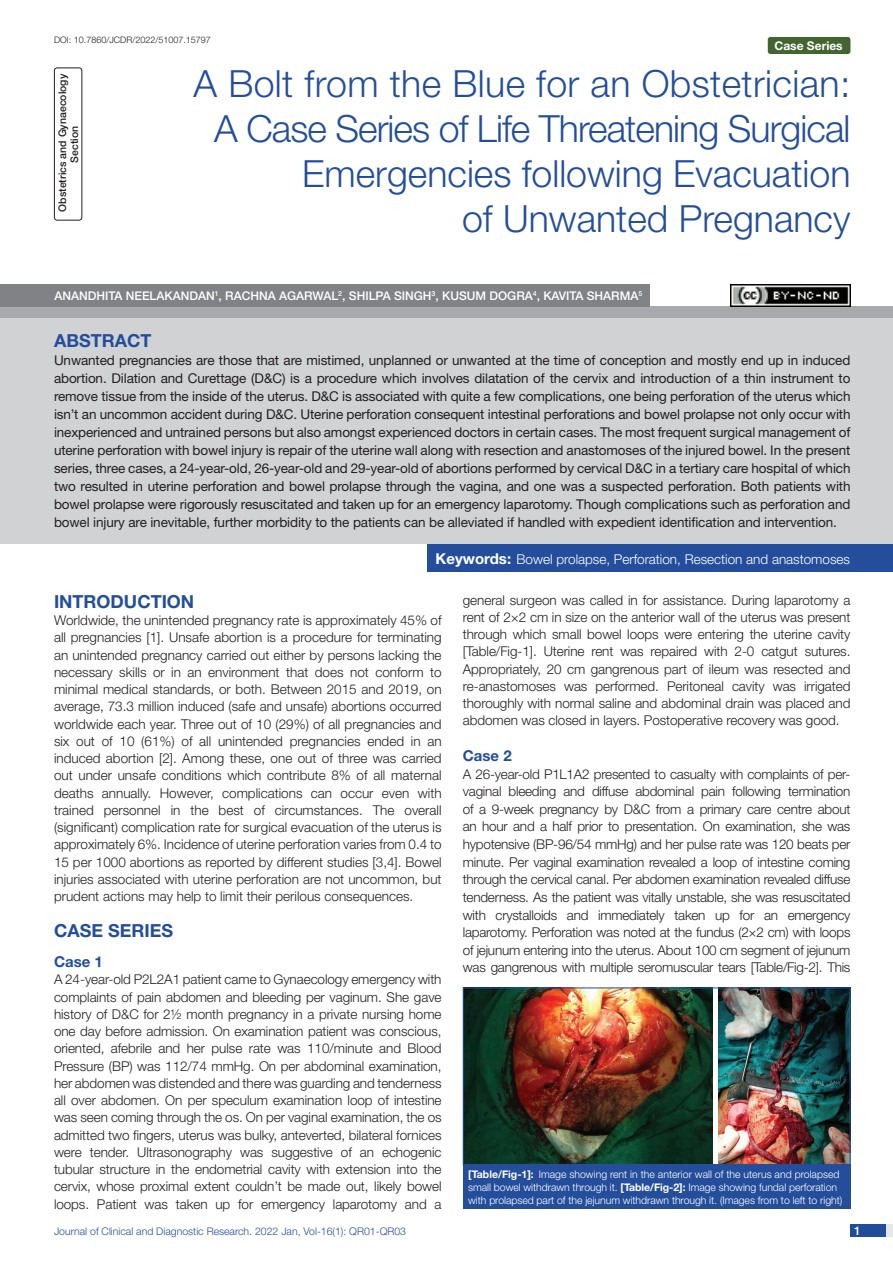
<style>
.page{position:relative;width:893px;height:1263px;background:#fff}
.page>*{position:absolute;margin:0;border:0;box-sizing:border-box;transform-origin:0 0}
.t1{font:300 37.5px/45px "Helvetica Neue";color:#244e9b;text-align:right}
.Heading{font:700 18px "Helvetica Neue";color:#244e9b}
.Abstract_head{font:700 18px "Helvetica Neue";color:#244e9b}
.HEAD_2{font:700 15px "Helvetica Neue";color:#244e9b}
.Body_text{font:300 13.5px/17.2px "Helvetica Neue";letter-spacing:-.005em;color:#231f20;text-align:justify}
.Body_text-2{font:13.5px/18px "Helvetica Neue";letter-spacing:-.01em;color:#231f20;text-align:justify}
.Key_words{font:300 13.5px "Helvetica Neue";color:#fff}
.Author{font:500 12px "Helvetica Neue";color:#fff}
.t2{font:700 12px "Helvetica Neue";color:#fff}
.TABLE_FIG{font:300 10.5px/12.6px "Helvetica Neue";letter-spacing:-.005em;color:#fff}
.t3{font:300 10.5px "Helvetica Neue";color:#244e9b}
.section{font:500 10.5px/12px "Helvetica Neue";color:#231f20;text-align:center}
.DOI{font:300 9px "Helvetica Neue";color:#231f20}
.s1{font-weight:700;font-size:15px}
.s2{font-weight:700}
</style>
<div class="page">
<div style="left:850px;top:1224px;width:43px;height:13px;background:#e6e7e9"></div>
<div style="left:850px;top:1224px;width:35px;height:13px;background:#214c99"></div>
<div style="left:768px;top:37px;width:82px;height:17px;background:#42652f;border-radius:3px"></div>
<div style="left:54px;top:67px;width:28px;height:153px;border:1px solid #231f20;border-radius:3px"></div>
<div style="left:0;top:307px;width:893px;height:12px;background:#a8a9ad"></div>
<div style="left:0;top:284px;width:650px;height:23px;background:#808285"></div>
<div style="left:0;top:319px;width:893px;height:225px;background:#d1d2d4"></div>
<div style="left:428px;top:544px;width:465px;height:28px;background:#244e9b"></div>
<img style="left:730px;top:284px;width:120px;height:23px">
<img style="left:718px;top:989px;width:130px;height:174px">
<img style="left:465px;top:989px;width:248px;height:174px">
<div style="left:463px;top:987px;width:387px;height:178px;border:1px solid #244e9b"></div>
<div style="left:463px;top:1165px;width:387px;height:44px;background:#244e9b"></div>
<p class="DOI" style="left:54px;top:35px;width:158px">DOI: 10.7860/JCDR/2022/51007.15797</p>
<p class="t2" style="left:774px;top:38px;width:70px">Case Series</p>
<p class="section" style="left:56px;top:212px;width:139px;rotate:-90deg">OBSTETRICS AND GYNAECOLOGY<br>SECTION</p>
<p class="t1" style="left:194px;top:60px;width:658px">A Bolt from the Blue for an Obstetrician:<br>A Case Series of Life Threatening Surgical Emergencies following Evacuation<br>of Unwanted Pregnancy</p>
<p class="Author" style="left:54px;top:289px;width:242px">ANANDHITA NEELAKANDAN<sup>1</sup>, RACHNA AGAR</p>
<p class="Author" style="left:312px;top:289px;width:187px">WAL<sup>2</sup>, SHILPA SINGH<sup>3</sup>, KUSUM DOGRA</p>
<p class="Author" style="left:533px;top:289px;width:111px"><sup>4</sup>, KAVITA SHARMA<sup>5</sup></p>
<p class="Abstract_head" style="left:54px;top:329px;width:99px">ABSTRACT</p>
<p class="Body_text-2" style="left:54px;top:351px;width:798px">Unwanted pregnancies are those that are mistimed, unplanned or unwanted at the time of conception and mostly end up in induced abortion. Dilation and Curettage (D&amp;C) is a procedure which involves dilatation of the cervix and introduction of a thin instrument to remove tissue from the inside of the uterus. D&amp;C is associated with quite a few complications, one being perforation of the uterus which isn’t an uncommon accident during D&amp;C. Uterine perforation consequent intestinal perforations and bowel prolapse not only occur with inexperienced and untrained persons but also amongst experienced doctors in certain cases. The most frequent surgical management of uterine perforation with bowel injury is repair of the uterine wall along with resection and anastomoses of the injured bowel. In the present series, three cases, a 24-year-old, 26-year-old and 29-year-old of abortions performed by cervical D&amp;C in a tertiary care hospital of which two resulted in uterine perforation and bowel prolapse through the vagina, and one was a suspected perforation. Both patients with bowel prolapse were rigorously resuscitated and taken up for an emergency laparotomy. Though complications such as perforation and bowel injury are inevitable, further morbidity to the patients can be alleviated if handled with expedient identification and intervention.</p>
<p class="Key_words" style="left:436px;top:551px;width:416px"><span class="s1">Keywords:</span> Bowel prolapse, Perforation, Resection and anastomoses</p>
<p class="Heading" style="left:54px;top:590px;width:142px">INTRODUCTION</p>
<p class="Body_text" style="left:54px;top:611px;width:389px">Worldwide, the unintended pregnancy rate is approximately 45% of all pregnancies [1]. Unsafe abortion is a procedure for terminating an unintended pregnancy carried out either by persons lacking the necessary skills or in an environment that does not conform to minimal medical standards, or both. Between 2015 and 2019, on average, 73.3 million induced (safe and unsafe) abortions occurred worldwide each year. Three out of 10 (29%) of all pregnancies and six out of 10 (61%) of all unintended pregnancies ended in an induced abortion [2]. Among these, one out of three was carried out under unsafe conditions which contribute 8% of all maternal deaths annually. However, complications can occur even with trained personnel in the best of circumstances. The overall (significant) complication rate for surgical evacuation of the uterus is approximately 6%. Incidence of uterine perforation varies from 0.4 to 15 per 1000 abortions as reported by different studies [3,4]. Bowel injuries associated with uterine perforation are not uncommon, but prudent actions may help to limit their perilous consequences.</p>
<p class="Heading" style="left:54px;top:919px;width:121px">CASE SERIES</p>
<p class="HEAD_2" style="left:54px;top:952px;width:50px">Case 1</p>
<p class="Body_text" style="left:54px;top:971px;width:389px">A 24-year-old P2L2A1 patient came to Gynaecology emergency with complaints of pain abdomen and bleeding per vaginum. She gave history of D&amp;C for 2½ month pregnancy in a private nursing home one day before admission. On examination patient was conscious, oriented, afebrile and her pulse rate was 110/minute and Blood Pressure (BP) was 112/74 mmHg. On per abdominal examination, her abdomen was distended and there was guarding and tenderness all over abdomen. On per speculum examination loop of intestine was seen coming through the os. On per vaginal examination, the os admitted two fingers, uterus was bulky, anteverted, bilateral fornices were tender. Ultrasonography was suggestive of an echogenic tubular structure in the endometrial cavity with extension into the cervix, whose proximal extent couldn’t be made out, likely bowel loops. Patient was taken up for emergency laparotomy and a</p>
<p class="Body_text" style="left:463px;top:591px;width:389px">general surgeon was called in for assistance. During laparotomy a rent of 2×2 cm in size on the anterior wall of the uterus was present through which small bowel loops were entering the uterine cavity [Table/Fig-1]. Uterine rent was repaired with 2-0 catgut sutures.<br>Appropriately, 20 cm gangrenous part of ileum was resected and re-anastomoses was performed. Peritoneal cavity was irrigated thoroughly with normal saline and abdominal drain was placed and abdomen was closed in layers. Postoperative recovery was good.</p>
<p class="HEAD_2" style="left:463px;top:746px;width:50px">Case 2</p>
<p class="Body_text" style="left:463px;top:765px;width:389px">A 26-year-old P1L1A2 presented to casualty with complaints of per&shy;vaginal bleeding and diffuse abdominal pain following termination of a 9-week pregnancy by D&amp;C from a primary care centre about an hour and a half prior to presentation. On examination, she was hypotensive (BP-96/54 mmHg) and her pulse rate was 120 beats per minute. Per vaginal examination revealed a loop of intestine coming through the cervical canal. Per abdomen examination revealed diffuse tenderness. As the patient was vitally unstable, she was resuscitated with crystalloids and immediately taken up for an emergency laparotomy. Perforation was noted at the fundus (2×2 cm) with loops of jejunum entering into the uterus. About 100 cm segment of jejunum was gangrenous with multiple seromuscular tears [Table/Fig-2]. This</p>
<p class="TABLE_FIG" style="left:468px;top:1168px;width:376px"><span class="s2">[Table/Fig-1]:</span> Image showing rent in the anterior wall of the uterus and prolapsed small bowel withdrawn through it. <span class="s2">[Table/Fig-2]:</span> Image showing fundal perforation with prolapsed part of the jejunum withdrawn through it. (Images from to left to right)</p>
<p class="t3" style="left:54px;top:1225px;width:354px">Journal of Clinical and Diagnostic Research. 2022 Jan, Vol-16(1): QR01-QR03</p>
<p class="Author" style="left:854px;top:1223px;width:8px">1</p>
</div>
